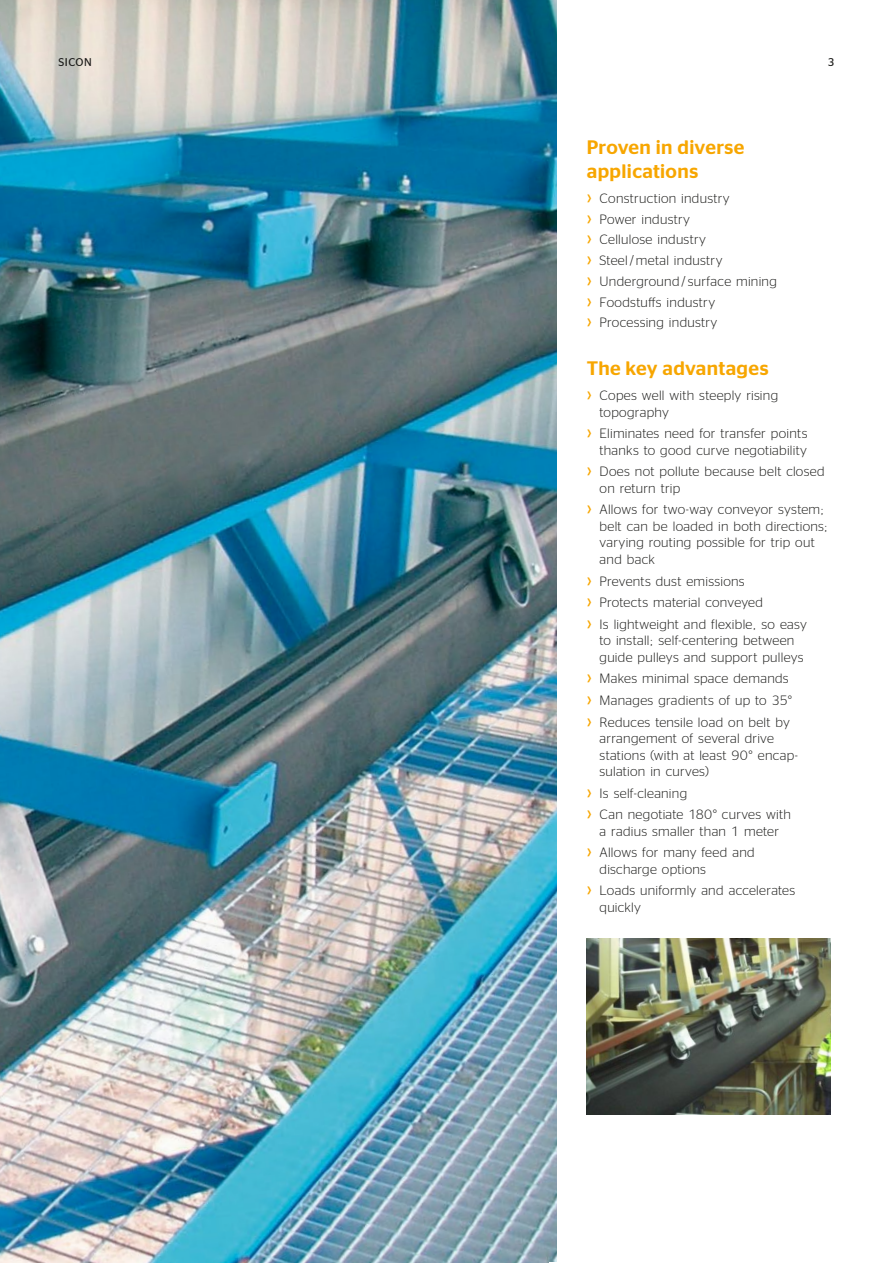
<style>
.page{position:relative;width:893px;height:1263px;background:#fff}
.page>*{position:absolute;margin:0;border:0;box-sizing:border-box;transform-origin:0 0}
.t1{font:500 19.5px/24px "Continental Stag Sans LCG";letter-spacing:.02em;color:#f7a600}
.t2{font:300 13.5px/16.5px "Continental Stag Sans LCG";letter-spacing:.02em;color:#1a1a18}
.t3{font:11.25px "Continental Stag Sans LCG";letter-spacing:.045em;color:#1a1a18}
</style>
<div class="page">
<img style="left:0;top:0;width:556px;height:1263px">
<img style="left:587px;top:939px;width:243px;height:175px">
<p class="t3" style="left:58px;top:54px;width:35px">SICON</p>
<p class="t3" style="left:828px;top:54px;width:8px">3</p>
<h1 class="t1" style="left:587px;top:133px;width:159px">Proven in diverse applications</h1>
<p class="t2" style="left:600px;top:187px;width:179px;line-height:20.7px">Construction industry<br>Power industry<br>Cellulose industry<br>Steel / metal industry<br>Underground / surface mining<br>Foodstuffs industry<br>Processing industry</p>
<h1 class="t1" style="left:587px;top:355px;width:183px">The key advantages</h1>
<p class="t2" style="left:600px;top:386px;width:180px">Copes well with steeply rising topography</p>
<p class="t2" style="left:600px;top:424px;width:209px">Eliminates need for transfer points thanks to good curve negotiability</p>
<p class="t2" style="left:600px;top:462px;width:227px">Does not pollute because belt closed on return trip</p>
<p class="t2" style="left:600px;top:500px;width:230px">Allows for two-way conveyor system; belt can be loaded in both directions; varying routing possible for trip out and back</p>
<p class="t2" style="left:600px;top:569px;width:209px;line-height:21.6px">Prevents dust emissions<br>Protects material conveyed<br>Is lightweight and flexible, so easy</p>
<p class="t2" style="left:600px;top:631px;width:205px">to install; self-centering between guide pulleys and support pulleys</p>
<p class="t2" style="left:600px;top:667px;width:194px;line-height:21.6px">Makes minimal space demands<br>Manages gradients of up to 35°<br>Reduces tensile load on belt by</p>
<p class="t2" style="left:600px;top:729px;width:200px">arrangement of several drive stations (with at least 90° encap&shy;sulation in curves)</p>
<p class="t2" style="left:600px;top:781px;width:193px;line-height:21.6px">Is self-cleaning<br>Can negotiate 180° curves with</p>
<p class="t2" style="left:600px;top:819px;width:181px;line-height:21.6px">a radius smaller than 1 meter<br>Allows for many feed and</p>
<p class="t2" style="left:600px;top:857px;width:197px;line-height:21.6px">discharge options<br>Loads uniformly and accelerates</p>
<p class="t2" style="left:600px;top:898px;width:43px">quickly</p>
</div>
